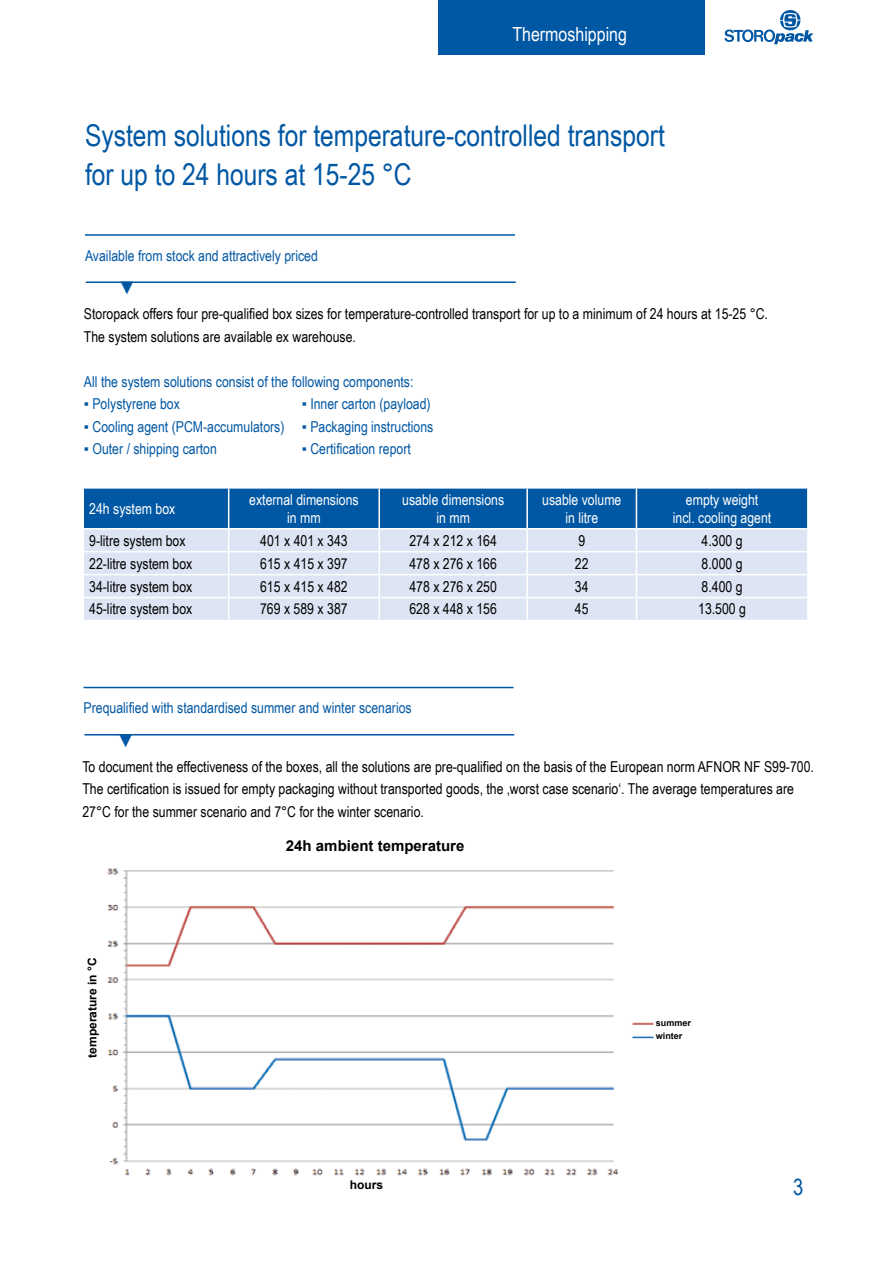
<style>
.page{position:relative;width:893px;height:1263px;background:#fff}
.page>*{position:absolute;margin:0;border:0;box-sizing:border-box;transform-origin:0 0}
.t1{font:30px/39px "Arial Narrow";color:#0057a3}
.t2{font:22.5px "Arial Narrow";color:#0057a3}
.t3{font:19.5px "Arial Narrow";color:#fff}
.t4{font:18px "Times New Roman";color:#0057a3}
.t5{font:15px/22.5px "Arial Narrow";color:#000}
.t6{font:15px "Arial Narrow";color:#0057a3}
.t7{font:15px/18px "Arial Narrow";color:#fff;text-align:center}
.t8{font:700 15px "Arial";color:#000}
.t9{font:700 12px "Arial";color:#000}
.t10{font:700 9px/13.8px "Arial";color:#000}
</style>
<div class="page">
<div style="left:439px;top:0;width:266px;height:55px;background:#0057a3"></div>
<svg style="left:724px;top:10px;width:90px;height:34px"></svg>
<hr style="left:85px;top:234px;width:430px;height:2px;background:#0057a3">
<hr style="left:86px;top:281px;width:430px;height:2px;background:#0057a3">
<svg style="left:83px;top:488px;width:725px;height:132px;background:#9dbcdc"></svg>
<hr style="left:807px;top:598px;width:2px;height:22px;background:#fff">
<hr style="left:84px;top:687px;width:429px;height:1px;background:#0057a3">
<hr style="left:84px;top:734px;width:430px;height:1px;background:#0057a3">
<img style="left:107px;top:868px;width:547px;height:308px">
<h3 class="t3" style="left:512px;top:20px;width:116px">Thermoshipping</h3>
<h1 class="t1" style="left:85px;top:114px;width:581px">System solutions for temperature-controlled transport for up to 24 hours at 15-25 °C</h1>
<p class="t6" style="left:85px;top:245px;width:234px">Available from stock and attractively priced</p>
<p class="t4" style="left:118px;top:276px;width:19px">▼</p>
<p class="t5" style="left:84px;top:302px;width:686px">Storopack offers four pre-qualified box sizes for temperature-controlled transport for up to a minimum of 24 hours at 15-25 °C.<br>The system solutions are available ex warehouse.</p>
<p class="t6" style="left:84px;top:371px;width:331px">All the system solutions consist of the following components:</p>
<p class="t6" style="left:84px;top:393px;width:98px">▪ Polystyrene box</p>
<p class="t6" style="left:84px;top:416px;width:202px">▪ Cooling agent (PCM-accumulators)</p>
<p class="t6" style="left:84px;top:438px;width:134px">▪ Outer / shipping carton</p>
<p class="t6" style="left:302px;top:393px;width:130px">▪ Inner carton (payload)</p>
<p class="t6" style="left:302px;top:416px;width:133px">▪ Packaging instructions</p>
<p class="t6" style="left:302px;top:438px;width:110px">▪ Certification report</p>
<p class="t7" style="left:89px;top:499px;width:88px">24h system box</p>
<p class="t7" style="left:249px;top:490px;width:111px">external dimensions in mm</p>
<p class="t7" style="left:402px;top:490px;width:103px">usable dimensions in mm</p>
<p class="t7" style="left:542px;top:490px;width:81px">usable volume in litre</p>
<p class="t7" style="left:673px;top:490px;width:100px">empty weight<br>incl. cooling agent</p>
<p class="t5" style="left:89px;top:529px;width:98px">9-litre system box</p>
<p class="t5" style="left:260px;top:529px;width:89px">401 x 401 x 343</p>
<p class="t5" style="left:409px;top:529px;width:89px">274 x 212 x 164</p>
<p class="t5" style="left:578px;top:529px;width:8px">9</p>
<p class="t5" style="left:702px;top:529px;width:43px">4.300 g</p>
<p class="t5" style="left:89px;top:551px;width:105px">22-litre system box</p>
<p class="t5" style="left:260px;top:551px;width:89px">615 x 415 x 397</p>
<p class="t5" style="left:409px;top:551px;width:89px">478 x 276 x 166</p>
<p class="t5" style="left:575px;top:551px;width:15px">22</p>
<p class="t5" style="left:702px;top:551px;width:43px">8.000 g</p>
<p class="t5" style="left:89px;top:574px;width:105px">34-litre system box</p>
<p class="t5" style="left:260px;top:574px;width:89px">615 x 415 x 482</p>
<p class="t5" style="left:409px;top:574px;width:89px">478 x 276 x 250</p>
<p class="t5" style="left:575px;top:574px;width:15px">34</p>
<p class="t5" style="left:702px;top:574px;width:43px">8.400 g</p>
<p class="t5" style="left:89px;top:597px;width:105px">45-litre system box</p>
<p class="t5" style="left:260px;top:597px;width:89px">769 x 589 x 387</p>
<p class="t5" style="left:409px;top:597px;width:89px">628 x 448 x 156</p>
<p class="t5" style="left:575px;top:597px;width:15px">45</p>
<p class="t5" style="left:698px;top:597px;width:49px">13.500 g</p>
<p class="t6" style="left:84px;top:697px;width:330px">Prequalified with standardised summer and winter scenarios</p>
<p class="t4" style="left:117px;top:728px;width:19px">▼</p>
<p class="t5" style="left:82px;top:755px;width:733px">To document the effectiveness of the boxes, all the solutions are pre-qualified on the basis of the European norm AFNOR NF S99-700.<br>The certification is issued for empty packaging without transported goods, the ‚worst case scenario‘. The average temperatures are<br>27°C for the summer scenario and 7°C for the winter scenario.</p>
<p class="t9" style="left:84px;top:1058px;width:102px;rotate:-90deg">temperature in °C</p>
<p class="t8" style="left:286px;top:836px;width:180px">24h ambient temperature</p>
<p class="t9" style="left:350px;top:1177px;width:35px">hours</p>
<p class="t10" style="left:656px;top:1016px;width:37px">summer winter</p>
<h2 class="t2" style="left:793px;top:1170px;width:12px">3</h2>
</div>
